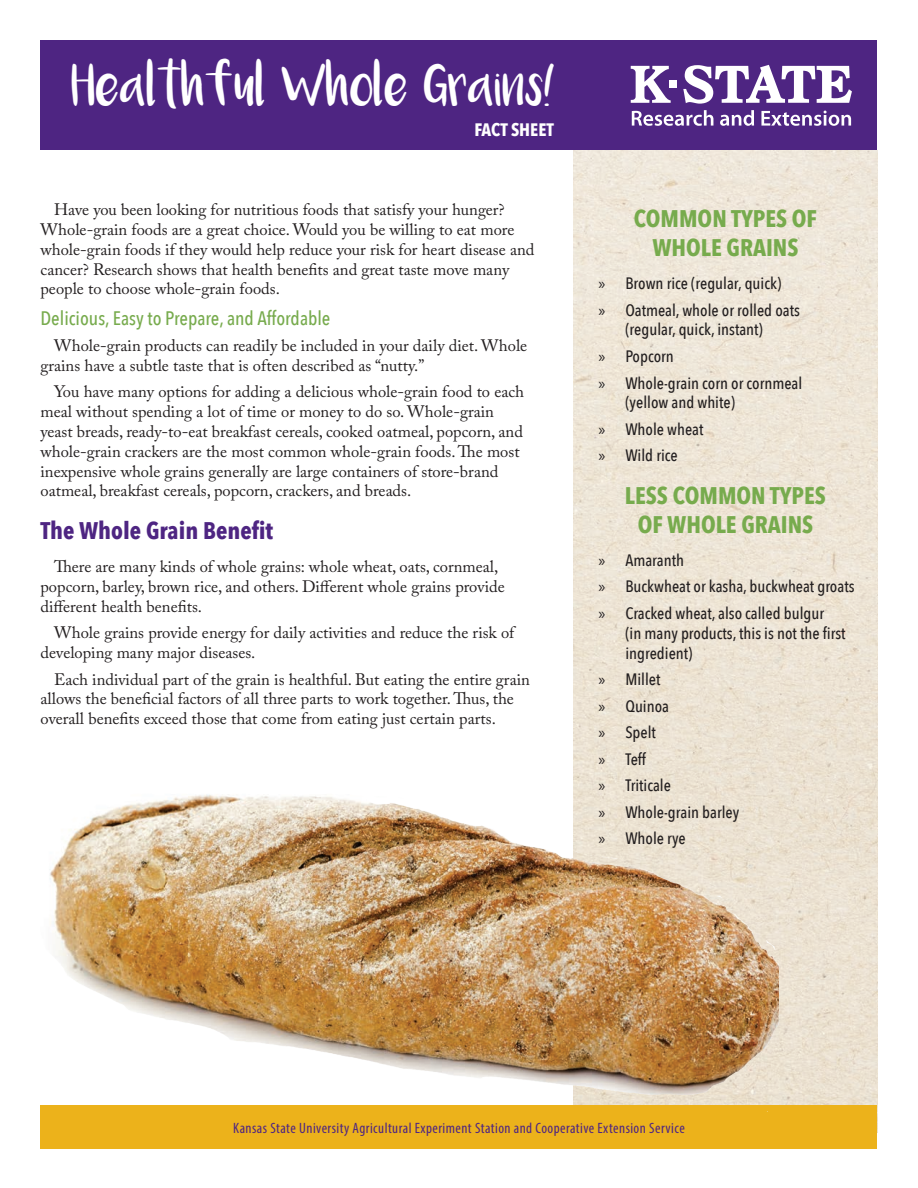
<style>
.page{position:relative;width:918px;height:1188px;background:#fff}
.page>*{position:absolute;margin:0;border:0;box-sizing:border-box;transform-origin:0 0}
.t1{font:31.5px "Luna";color:#fff}
.Heading{font:700 24px/28.8px "Avenir Next Condensed";color:#77ab4d;text-align:center}
.Heading-2{font:700 24px "Avenir Next Condensed";color:#4e2582}
.Subhead{font:500 19.5px "Avenir Next Condensed";color:#77ab4d}
.Heading-3{font:700 18px "Avenir Next Condensed";color:#fff}
.Body{font:16.5px/19.8px "Adobe Caslon Pro";color:#231f20}
.t2{font:500 16.5px/19.8px "Avenir Next Condensed";color:#231f20}
.t3{font:condensed 15px "Myriad Pro";letter-spacing:.03em;color:#4e2582}
.s1{font-family:"Myriad Pro";font-weight:400}
</style>
<div class="page">
<img style="left:573px;top:150px;width:305px;height:955px">
<div style="left:40px;top:1105px;width:838px;height:44px;background:#ecb21b"></div>
<div style="left:40px;top:40px;width:838px;height:110px;background:#4e2582"></div>
<div style="left:669px;top:80px;width:8px;height:8px;background:#fff"></div>
<svg style="left:631px;top:66px;width:40px;height:37px"></svg>
<svg style="left:683px;top:65px;width:169px;height:39px"></svg>
<svg style="left:632px;top:110px;width:81px;height:16px"></svg>
<svg style="left:720px;top:110px;width:34px;height:16px"></svg>
<svg style="left:761px;top:111px;width:90px;height:15px"></svg>
<img style="left:50px;top:773px;width:729px;height:339px">
<p class="t1" style="left:72px;top:76px;width:485px">Healthful Whole Grains!</p>
<p class="Heading-3" style="left:474px;top:118px;width:81px">FACT SHEET</p>
<p class="Body" style="left:41px;top:200px;width:495px;text-indent:13px">Have you been looking for nutritious foods that satisfy your hunger?<br>Whole-grain foods are a great choice. Would you be willing to eat more whole-grain foods if they would help reduce your risk for heart disease and cancer? Research shows that health benefits and great taste move many people to choose whole-grain foods.</p>
<p class="Subhead" style="left:40px;top:306px;width:292px">Delicious, Easy to Prepare, and Affordable</p>
<p class="Body" style="left:41px;top:335px;width:488px;text-indent:13px">Whole-grain products can readily be included in your daily diet. Whole grains have a subtle taste that is often described as “nutty.”</p>
<p class="Body" style="left:41px;top:382px;width:485px;text-indent:13px">You have many options for adding a delicious whole-grain food to each meal without spending a lot of time or money to do so. Whole-grain yeast breads, ready-to-eat breakfast cereals, cooked oatmeal, popcorn, and whole-grain crackers are the most common whole-grain foods. The most inexpensive whole grains generally are large containers of store-brand oatmeal, breakfast cereals, popcorn, crackers, and breads.</p>
<p class="Heading-2" style="left:40px;top:516px;width:234px">The Whole Grain Benefit</p>
<p class="Body" style="left:41px;top:556px;width:466px;text-indent:13px">There are many kinds of whole grains: whole wheat, oats, cornmeal, popcorn, barley, brown rice, and others. Different whole grains provide different health benefits.</p>
<p class="Body" style="left:41px;top:623px;width:475px;text-indent:13px">Whole grains provide energy for daily activities and reduce the risk of developing many major diseases.</p>
<p class="Body" style="left:41px;top:669px;width:491px;text-indent:13px">Each individual part of the grain is healthful. But eating the entire grain allows the beneficial factors of all three parts to work together. Thus, the overall benefits exceed those that come from eating just certain parts.</p>
<p class="Heading" style="left:634px;top:204px;width:185px">COMMON TYPES OF<br>WHOLE GRAINS</p>
<p class="t2" style="left:598px;top:273px;width:184px"><span class="s1">»</span> Brown rice (regular, quick)</p>
<p class="t2" style="left:625px;top:300px;width:176px;text-indent:-27px"><span class="s1">»</span> Oatmeal, whole or rolled oats (regular, quick, instant)</p>
<p class="t2" style="left:598px;top:346px;width:77px"><span class="s1">»</span> Popcorn</p>
<p class="t2" style="left:625px;top:373px;width:178px;text-indent:-27px"><span class="s1">»</span> Whole-grain corn or cornmeal (yellow and white)</p>
<p class="t2" style="left:598px;top:419px;width:107px"><span class="s1">»</span> Whole wheat</p>
<p class="t2" style="left:598px;top:446px;width:81px"><span class="s1">»</span> Wild rice</p>
<p class="Heading" style="left:625px;top:481px;width:203px">LESS COMMON TYPES<br>OF WHOLE GRAINS</p>
<p class="t2" style="left:598px;top:550px;width:87px"><span class="s1">»</span> Amaranth</p>
<p class="t2" style="left:598px;top:577px;width:258px"><span class="s1">»</span> Buckwheat or kasha, buckwheat groats</p>
<p class="t2" style="left:625px;top:603px;width:222px;text-indent:-27px"><span class="s1">»</span> Cracked wheat, also called bulgur<br>(in many products, this is not the first ingredient)</p>
<p class="t2" style="left:598px;top:669px;width:64px"><span class="s1">»</span> Millet</p>
<p class="t2" style="left:598px;top:696px;width:72px"><span class="s1">»</span> Quinoa</p>
<p class="t2" style="left:598px;top:723px;width:59px"><span class="s1">»</span> Spelt</p>
<p class="t2" style="left:598px;top:749px;width:49px"><span class="s1">»</span> Teff</p>
<p class="t2" style="left:598px;top:776px;width:74px"><span class="s1">»</span> Triticale</p>
<p class="t2" style="left:598px;top:802px;width:142px"><span class="s1">»</span> Whole-grain barley</p>
<p class="t2" style="left:598px;top:829px;width:89px"><span class="s1">»</span> Whole rye</p>
<p class="t3" style="left:233px;top:1119px;width:453px">Kansas State University Agricultural Experiment Station and Cooperative Extension Service</p>
</div>
